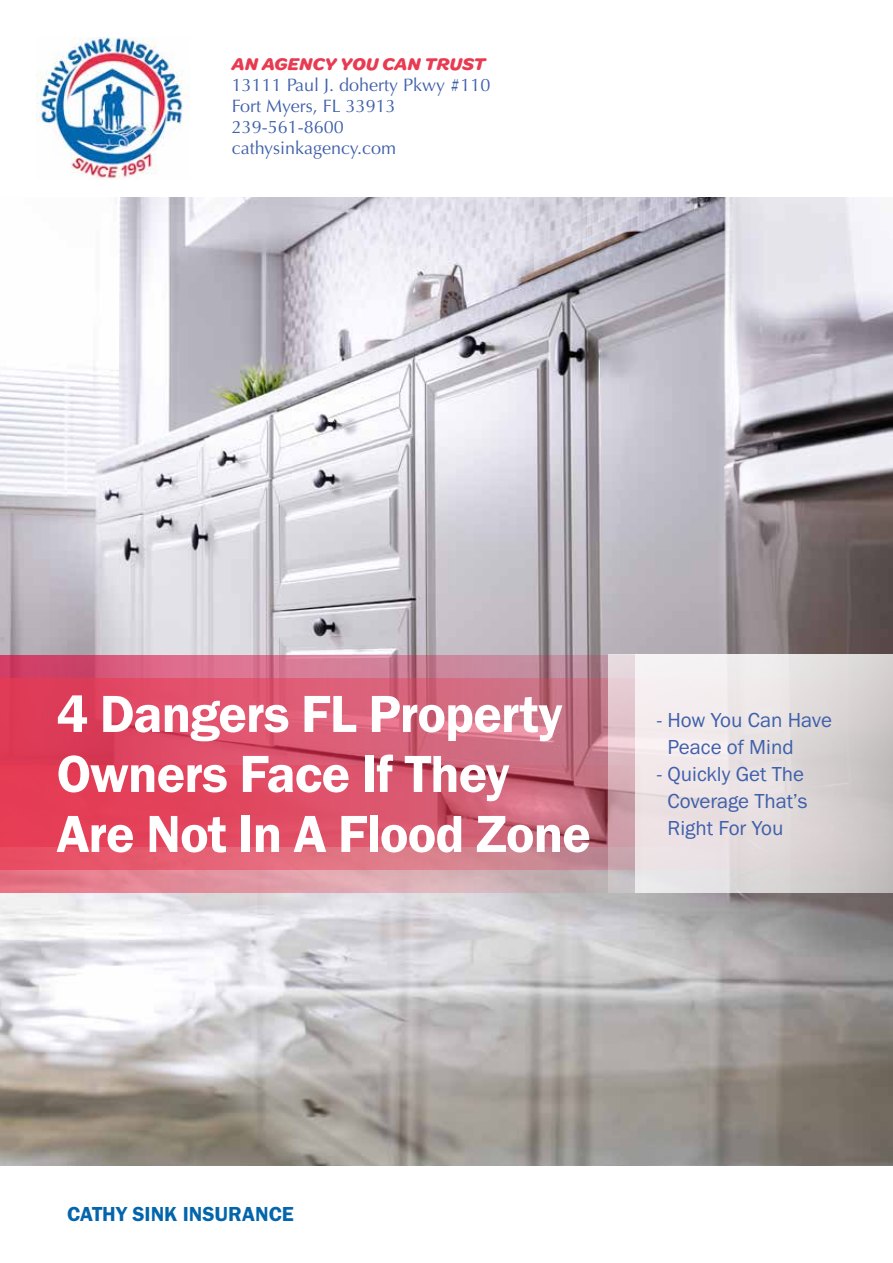
<style>
.page{position:relative;width:893px;height:1263px;background:#fff}
.page>*{position:absolute;margin:0;border:0;box-sizing:border-box;transform-origin:0 0}
.t1{font:54px/60px "Franklin Gothic URW Dem";letter-spacing:-.02em;color:#fff}
.t2{font:21px/27px "Franklin Gothic URW Boo";color:#3f60aa}
.t3{font:21px "Franklin Gothic URW Dem";color:#0365ab}
.t4{font:18px/21px "Optima";color:#3f60aa}
.t5{font:italic 700 18px "Marigny";color:#e83b52}
</style>
<div class="page">
<img style="left:0;top:198px;width:893px;height:967px">
<svg style="left:0;top:655px;width:608px;height:23px;background:#cd6f8a"></svg>
<svg style="left:0;top:678px;width:608px;height:87px;background:#d65870"></svg>
<svg style="left:608px;top:655px;width:285px;height:238px;background:#e2dbdc"></svg>
<svg style="left:0;top:765px;width:642px;height:128px;background:#d96679"></svg>
<img style="left:36px;top:37px;width:154px;height:143px">
<p class="t5" style="left:232px;top:52px;width:256px">AN AGENCY YOU CAN TRUST</p>
<p class="t4" style="left:232px;top:75px;width:260px">13111 Paul J. doherty Pkwy #110<br>Fort Myers, FL 33913<br>239-561-8600 cathysinkagency.com</p>
<h1 class="t1" style="left:57px;top:683px;width:536px">4 Dangers FL Property<br>Owners Face If They<br>Are Not In A Flood Zone</h1>
<p class="t2" style="left:667px;top:706px;width:166px;text-indent:-10px">- How You Can Have<br>Peace of Mind</p>
<p class="t2" style="left:667px;top:760px;width:142px;text-indent:-10px">- Quickly Get The<br>Coverage That’s<br>Right For You</p>
<p class="t3" style="left:67px;top:1201px;width:228px">CATHY SINK INSURANCE</p>
</div>
